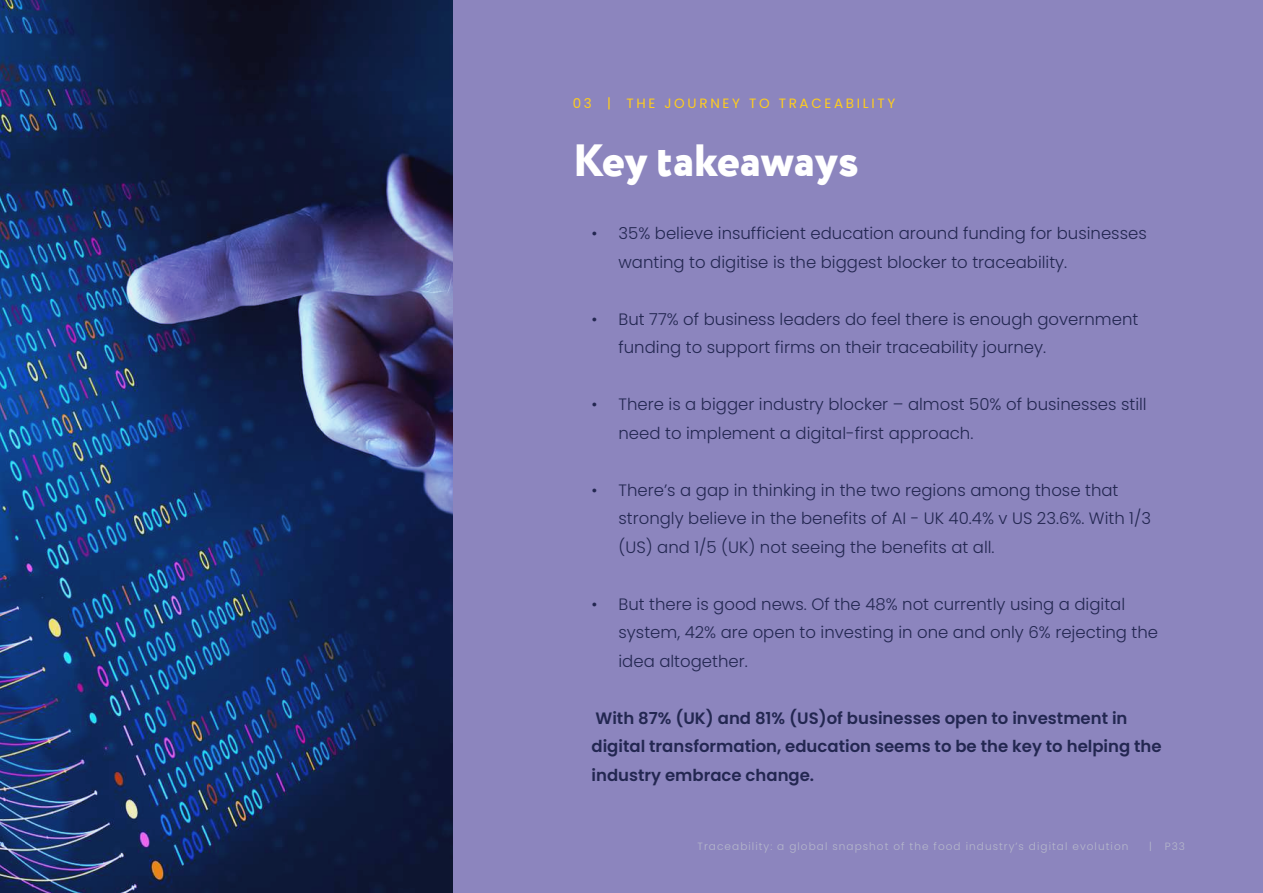
<style>
.page{position:relative;width:1263px;height:893px;background:#8c85be}
.page>*{position:absolute;margin:0;border:0;box-sizing:border-box;transform-origin:0 0}
.t1{font:800 45px "Circe";color:#fff}
.t2{font:300 16.5px/28.5px "Poppins";color:#232751}
.t3{font:600 16.5px/28.5px "Poppins";color:#232751}
.t4{font:13.5px "Poppins";letter-spacing:.2em;color:#ffcd1c}
.t5{font:300 10.5px "Poppins";letter-spacing:.1em;color:#b6b8cb}
</style>
<div class="page">
<img style="left:0;top:0;width:453px;height:893px">
<p class="t4" style="left:573px;top:95px;width:324px">03 | THE JOURNEY TO TRACEABILITY</p>
<h1 class="t1" style="left:573px;top:130px;width:287px">Key takeaways</h1>
<p class="t2" style="left:618px;top:219px;width:530px;text-indent:-27px">• 35% believe insufficient education around funding for businesses wanting to digitise is the biggest blocker to traceability.</p>
<p class="t2" style="left:618px;top:305px;width:521px;text-indent:-27px">• But 77% of business leaders do feel there is enough government funding to support firms on their traceability journey.</p>
<p class="t2" style="left:618px;top:390px;width:530px;text-indent:-27px">• There is a bigger industry blocker – almost 50% of businesses still need to implement a digital-first approach.</p>
<p class="t2" style="left:618px;top:476px;width:534px;text-indent:-27px">• There’s a gap in thinking in the two regions among those that strongly believe in the benefits of AI - UK 40.4% v US 23.6%. With 1/3 (US) and 1/5 (UK) not seeing the benefits at all.</p>
<p class="t2" style="left:618px;top:590px;width:541px;text-indent:-27px">• But there is good news. Of the 48% not currently using a digital system, 42% are open to investing in one and only 6% rejecting the idea altogether.</p>
<p class="t3" style="left:591px;top:704px;width:572px">With 87% (UK) and 81% (US)of businesses open to investment in digital transformation, education seems to be the key to helping the industry embrace change.</p>
<p class="t5" style="left:698px;top:840px;width:432px">Traceability: a global snapshot of the food industry’s digital evolution</p>
<p class="t5" style="left:1149px;top:840px;width:37px">| P33</p>
</div>
